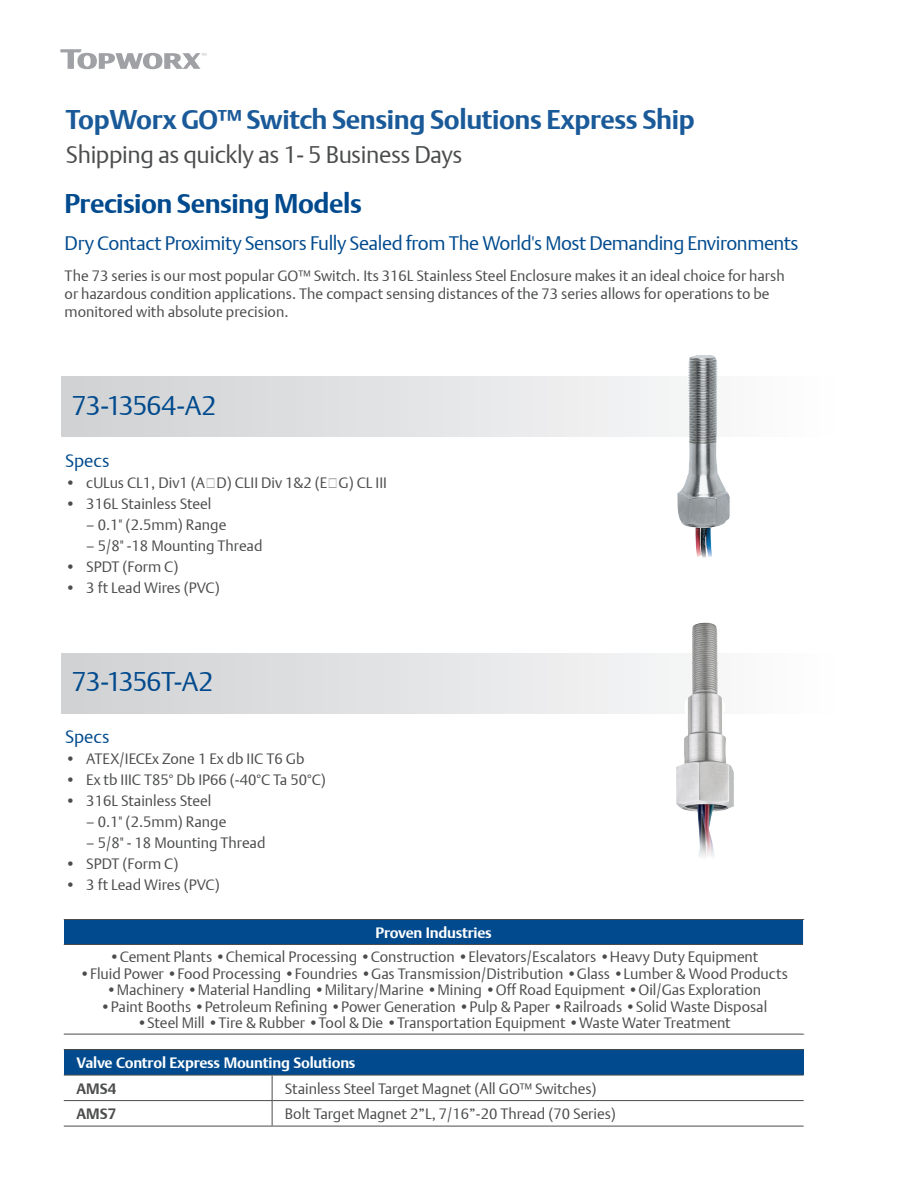
<style>
.page{position:relative;width:918px;height:1188px;background:#fff}
.page>*{position:absolute;margin:0;border:0;box-sizing:border-box;transform-origin:0 0}
.Section_sub-head{font:700 27px "DTL Argo T";letter-spacing:-.015em;color:#1a5a99}
.Section_Head{font:27px "DTL Argo T Light";letter-spacing:-.035em;color:#004a8d}
.Section_sub-head-2{font:700 27px "DTL Argo T";letter-spacing:-.02em;color:#004a8d}
.Section_sub-head-3{font:24px "DTL Argo T Light";letter-spacing:-.015em;color:#4b4c4d}
.Section_sub-head-4{font:19.5px "DTL Argo T Light";letter-spacing:-.02em;color:#004a8d}
.bullet{font:18px "DTL Argo T Light";color:#004a8d}
.Body_Copy{font:15px "DTL Argo T Light";color:#4b4c4d}
.Section_sub-head-5{font:15px/18px "DTL Argo T Light";color:#4b4c4d}
.Heading_Level_3{font:15px "DTL Argo T Light";color:#4b4c4d}
.bullet-2{font:15px "DTL Argo T Light";color:#4b4c4d}
.Main_Subsubhead{font:700 15px "DTL Argo T";letter-spacing:-.015em;color:#fff}
.Body_Copy-2{font:700 15px "DTL Argo T";color:#4b4c4d}
</style>
<div class="page">
<div style="left:64px;top:920px;width:740px;height:24px;background:#004a8d"></div>
<hr style="left:64px;top:919px;width:740px;height:1px;background:#4b4c4d">
<hr style="left:64px;top:944px;width:739px;height:1px;background:#4b4c4d">
<hr style="left:64px;top:1034px;width:740px;height:1px;background:#4b4c4d">
<svg style="left:803px;top:920px;width:1px;height:24px"></svg>
<hr style="left:917px;top:1060px;width:1px;height:74px;background:#004a8d">
<hr style="left:917px;top:108px;width:1px;height:145px;background:#004a8d">
<div style="left:61px;top:377px;width:776px;height:60px;background:linear-gradient(to right,#cfd1d3,#fefefe)"></div>
<div style="left:61px;top:653px;width:776px;height:60px;background:linear-gradient(to right,#cfd1d3,#fefefe)"></div>
<svg style="left:60px;top:49px;width:146px;height:20px"></svg>
<img style="left:675px;top:355px;width:57px;height:203px">
<img style="left:676px;top:628px;width:61px;height:229px">
<div style="left:64px;top:1050px;width:740px;height:25px;background:#004a8d"></div>
<hr style="left:64px;top:1049px;width:208px;height:1px;background:#4b4c4d">
<hr style="left:272px;top:1049px;width:532px;height:1px;background:#4b4c4d">
<svg style="left:64px;top:1075px;width:740px;height:51px"></svg>
<hr style="left:64px;top:1126px;width:208px;height:1px;background:#4b4c4d">
<hr style="left:272px;top:1126px;width:532px;height:1px;background:#4b4c4d">
<p class="Section_sub-head" style="left:66px;top:103px;width:630px">TopWorx GO™ Switch Sensing Solutions Express Ship</p>
<p class="Section_sub-head-3" style="left:66px;top:140px;width:398px">Shipping as quickly as 1- 5 Business Days</p>
<p class="Section_sub-head-2" style="left:65px;top:187px;width:299px">Precision Sensing Models</p>
<p class="Section_sub-head-4" style="left:65px;top:231px;width:735px">Dry Contact Proximity Sensors Fully Sealed from The World's Most Demanding Environments</p>
<p class="Section_sub-head-5" style="left:65px;top:267px;width:722px">The 73 series is our most popular GO™ Switch. Its 316L Stainless Steel Enclosure makes it an ideal choice for harsh or hazardous condition applications. The compact sensing distances of the 73 series allows for operations to be monitored with absolute precision.</p>
<p class="Section_Head" style="left:72px;top:389px;width:146px">73-13564-A2</p>
<p class="bullet" style="left:65px;top:450px;width:46px">Specs</p>
<p class="Section_sub-head-5" style="left:65px;top:473px;width:323px">• cULus CL1, Div1 (A‐D) CLII Div 1&amp;2 (E‐G) CL III</p>
<p class="Section_sub-head-5" style="left:65px;top:494px;width:148px">• 316L Stainless Steel</p>
<p class="bullet-2" style="left:86px;top:516px;width:142px">– 0.1" (2.5mm) Range</p>
<p class="bullet-2" style="left:86px;top:537px;width:178px">– 5/8" -18 Mounting Thread</p>
<p class="Section_sub-head-5" style="left:65px;top:557px;width:115px">• SPDT (Form C)</p>
<p class="Section_sub-head-5" style="left:65px;top:578px;width:156px">• 3 ft Lead Wires (PVC)</p>
<p class="Section_Head" style="left:72px;top:665px;width:143px">73-1356T-A2</p>
<p class="bullet" style="left:65px;top:726px;width:46px">Specs</p>
<p class="Section_sub-head-5" style="left:65px;top:750px;width:241px">• ATEX/IECEx Zone 1 Ex db IIC T6 Gb</p>
<p class="Section_sub-head-5" style="left:65px;top:771px;width:262px">• Ex tb IIIC T85° Db IP66 (-40°C Ta 50°C)</p>
<p class="Section_sub-head-5" style="left:65px;top:792px;width:148px">• 316L Stainless Steel</p>
<p class="bullet-2" style="left:86px;top:813px;width:142px">– 0.1" (2.5mm) Range</p>
<p class="bullet-2" style="left:86px;top:834px;width:181px">– 5/8" - 18 Mounting Thread</p>
<p class="Section_sub-head-5" style="left:65px;top:855px;width:115px">• SPDT (Form C)</p>
<p class="Section_sub-head-5" style="left:65px;top:876px;width:156px">• 3 ft Lead Wires (PVC)</p>
<p class="Main_Subsubhead" style="left:376px;top:924px;width:118px">Proven Industries</p>
<p class="Body_Copy" style="left:109px;top:948px;width:651px">•Cement Plants •Chemical Processing •Construction •Elevators/Escalators •Heavy Duty Equipment</p>
<p class="Body_Copy" style="left:79px;top:964px;width:710px">•Fluid Power •Food Processing •Foundries •Gas Transmission/Distribution •Glass •Lumber &amp; Wood Products</p>
<p class="Body_Copy" style="left:106px;top:981px;width:657px">•Machinery •Material Handling •Military/Marine •Mining •Off Road Equipment •Oil/Gas Exploration</p>
<p class="Body_Copy" style="left:100px;top:997px;width:669px">•Paint Booths •Petroleum Refining •Power Generation •Pulp &amp; Paper •Railroads •Solid Waste Disposal</p>
<p class="Body_Copy" style="left:137px;top:1014px;width:596px">•Steel Mill •Tire &amp; Rubber •Tool &amp; Die •Transportation Equipment •Waste Water Treatment</p>
<p class="Main_Subsubhead" style="left:77px;top:1054px;width:281px">Valve Control Express Mounting Solutions</p>
<p class="Body_Copy-2" style="left:77px;top:1079px;width:41px">AMS4</p>
<p class="Heading_Level_3" style="left:285px;top:1079px;width:313px">Stainless Steel Target Magnet (All GO™ Switches)</p>
<p class="Body_Copy-2" style="left:77px;top:1105px;width:41px">AMS7</p>
<p class="Heading_Level_3" style="left:285px;top:1105px;width:333px">Bolt Target Magnet 2”L, 7/16”-20 Thread (70 Series)</p>
</div>
